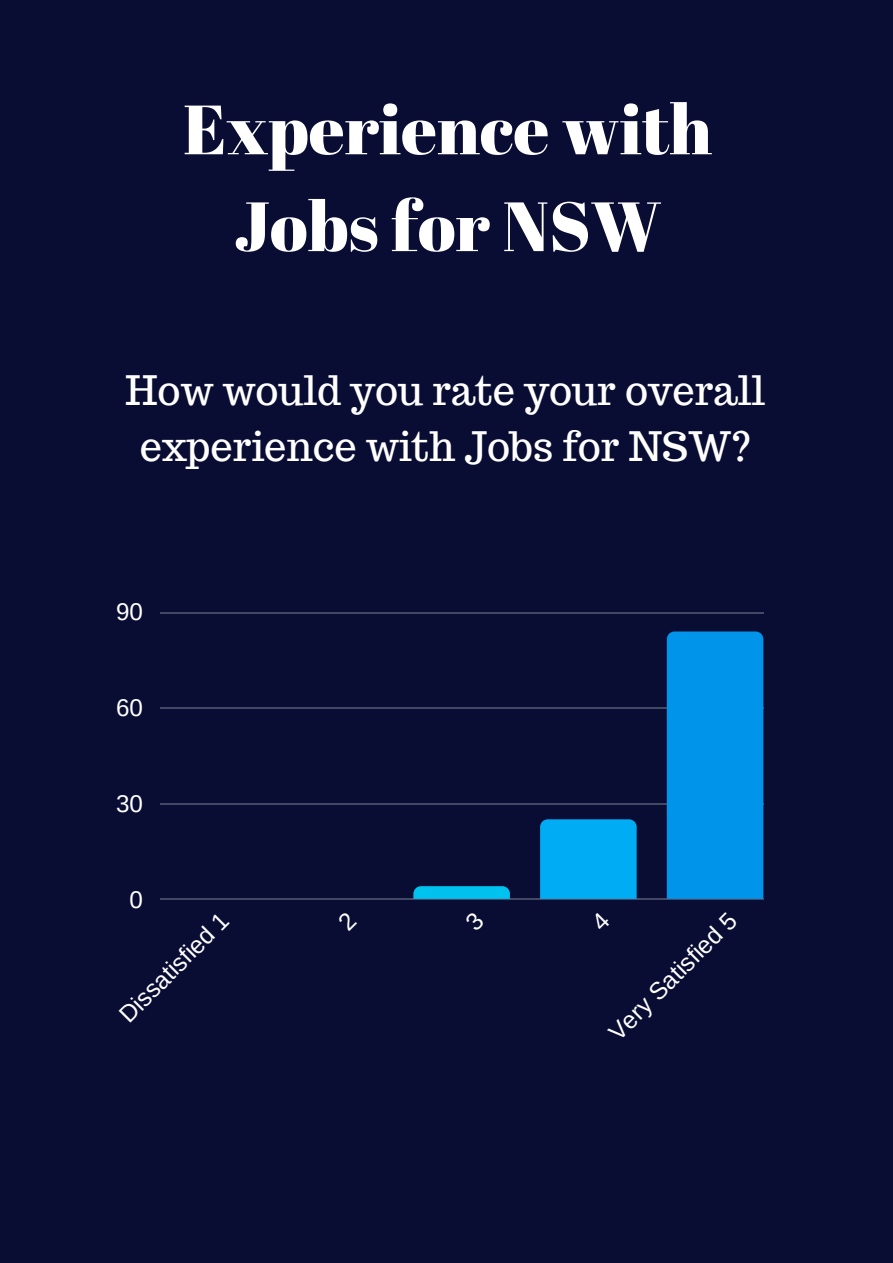
<style>
.page{position:relative;width:893px;height:1263px;background:#090d33}
.page>*{position:absolute;margin:0;border:0;box-sizing:border-box;transform-origin:0 0}
.t1{font:69.6px/96.9px "Abril Fatface";color:#fff;text-align:center}
.t2{font:39.75px/55.2px "Trocchi";color:#fff;text-align:center}
.t3{font:24.15px "Arimo";color:#fff}
</style>
<div class="page">
<hr style="left:160px;top:899px;width:603px;height:1px;background:#fff">
<hr style="left:160px;top:803px;width:603px;height:1px;background:#fff">
<hr style="left:160px;top:708px;width:603px;height:1px;background:#fff">
<hr style="left:160px;top:612px;width:603px;height:1px;background:#fff">
<svg style="left:413px;top:886px;width:97px;height:13px"></svg>
<div style="left:540px;top:819px;width:97px;height:80px;background:#00acf3"></div>
<div style="left:667px;top:631px;width:96px;height:268px;background:#0094eb"></div>
<h1 class="t1" style="left:183px;top:79px;width:530px">Experience with<br>Jobs for NSW</h1>
<p class="t2" style="left:126px;top:363px;width:641px">How would you rate your overall experience with Jobs for NSW?</p>
<p class="t3" style="left:116px;top:599px;width:28px">90</p>
<p class="t3" style="left:116px;top:694px;width:28px">60</p>
<p class="t3" style="left:116px;top:790px;width:28px">30</p>
<p class="t3" style="left:130px;top:886px;width:15px">0</p>
<p class="t3" style="left:114px;top:1008px;width:145px;rotate:-45deg">Dissatisfied 1</p>
<p class="t3" style="left:603px;top:1026px;width:171px;rotate:-45deg">Very Satisfied 5</p>
</div>
